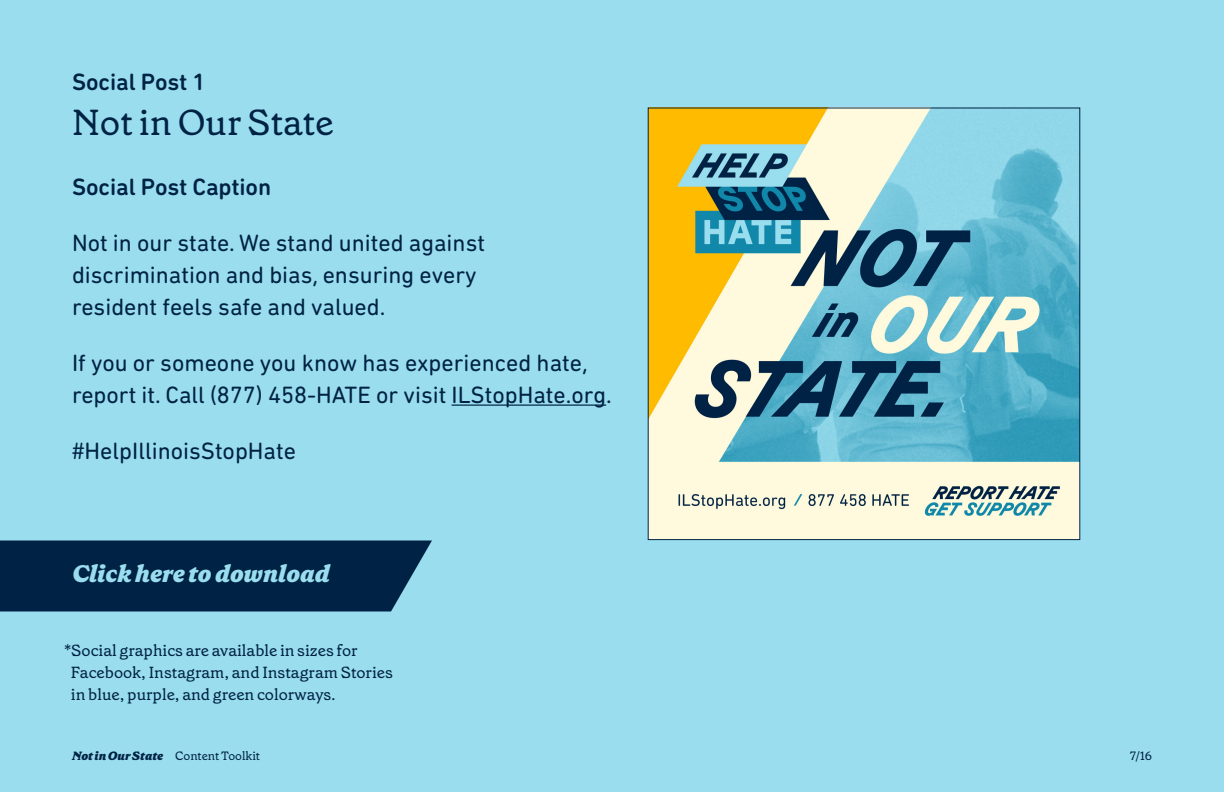
<style>
.page{position:relative;width:1224px;height:792px;background:#9de}
.page>*{position:absolute;margin:0;border:0;box-sizing:border-box;transform-origin:0 0}
.t1{font:36px "Grenette Pro";color:#024}
.t2{font:24px/32px "DIN Next Rounded LT Pro";color:#024}
.t3{font:500 24px "DIN Next Rounded LT Pro";color:#024}
.t4{font:italic 900 24px "Grenette Pro";color:#9de}
.t5{font:16px/22px "Grenette Pro";color:#024}
.t6{font:12px "Grenette Pro";color:#024}
.s1{font-weight:900;font-style:italic}
</style>
<div class="page">
<hr style="left:452px;top:405px;width:154px;height:1px;background:#024">
<div style="left:0;top:541px;width:432px;height:70px;background:#024"></div>
<img style="left:650px;top:110px;width:428px;height:428px">
<p class="t3" style="left:72px;top:68px;width:135px">Social Post 1</p>
<p class="t1" style="left:72px;top:99px;width:263px">Not in Our State</p>
<p class="t3" style="left:72px;top:173px;width:201px">Social Post Caption</p>
<p class="t2" style="left:72px;top:226px;width:415px">Not in our state. We stand united against discrimination and bias, ensuring every resident feels safe and valued.</p>
<p class="t2" style="left:72px;top:346px;width:541px">If you or someone you know has experienced hate, report it. Call (877) 458-HATE or visit ILStopHate.org.</p>
<p class="t2" style="left:72px;top:434px;width:226px">#HelpIllinoisStopHate</p>
<p class="t4" style="left:72px;top:558px;width:259px">Click here to download</p>
<p class="t5" style="left:71px;top:639px;width:323px;text-indent:-7px">*Social graphics are available in sizes for<br>Facebook, Instagram, and Instagram Stories in blue, purple, and green colorways.</p>
<p class="t6" style="left:72px;top:748px;width:190px"><span class="s1">Not in Our State</span> Content Toolkit</p>
<p class="t6" style="left:1130px;top:748px;width:24px">7/16</p>
</div>
